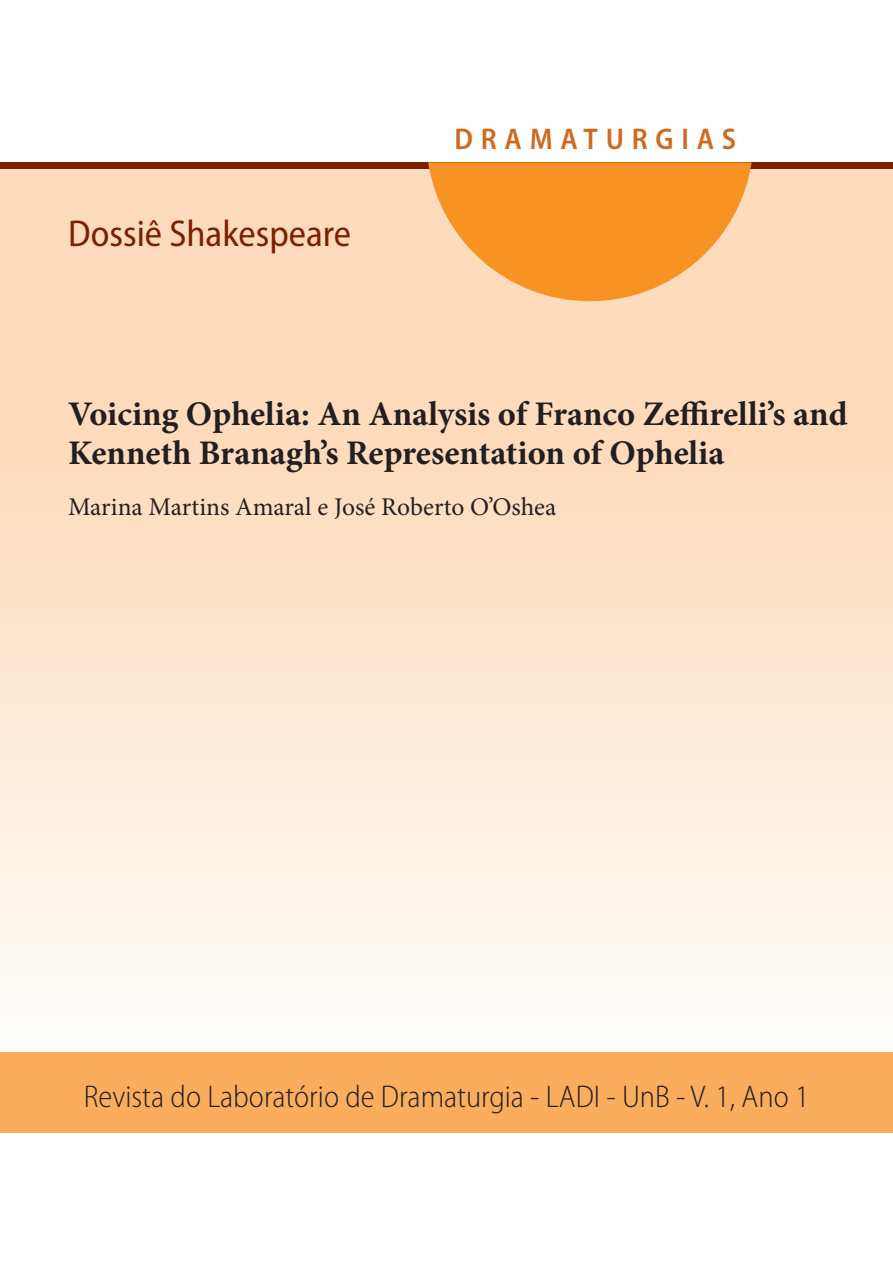
<style>
.page{position:relative;width:893px;height:1263px;background:#fff}
.page>*{position:absolute;margin:0;border:0;box-sizing:border-box;transform-origin:0 0}
.t1{font:semi-condensed 37.5px "Myriad Pro";color:#7c2000}
.t2{font:700 34.5px/39px "Minion Pro";color:#231f20}
.t3{font:300 semi-condensed 31.5px "Myriad Pro";color:#231f20}
.t4{font:600 semi-condensed 30px "Myriad Pro";letter-spacing:.26em;color:#d06a1e}
.t5{font:25.5px "Minion Pro";letter-spacing:-.005em;color:#231f20}
</style>
<div class="page">
<div style="left:0;top:169px;width:893px;height:883px;background:linear-gradient(to bottom,#fdd3ae,#fefaf5)"></div>
<div style="left:0;top:1052px;width:893px;height:81px;background:#faad5d"></div>
<div style="left:0;top:162px;width:893px;height:7px;background:#7c2000"></div>
<svg style="left:428px;top:162px;width:324px;height:139px;background:#f7a448"></svg>
<p class="t1" style="left:68px;top:213px;width:285px">Dossiê Shakespeare</p>
<p class="t4" style="left:454px;top:123px;width:283px">DRAMATURGIAS</p>
<p class="t2" style="left:68px;top:394px;width:781px">Voicing Ophelia: An Analysis of Franco Zeffirelli’s and<br>Kenneth Branagh’s Representation of Ophelia</p>
<p class="t5" style="left:68px;top:490px;width:490px">Marina Martins Amaral e José Roberto O’Oshea</p>
<p class="t3" style="left:84px;top:1079px;width:727px">Revista do Laboratório de Dramaturgia - LADI - UnB - V. 1, Ano 1</p>
</div>
